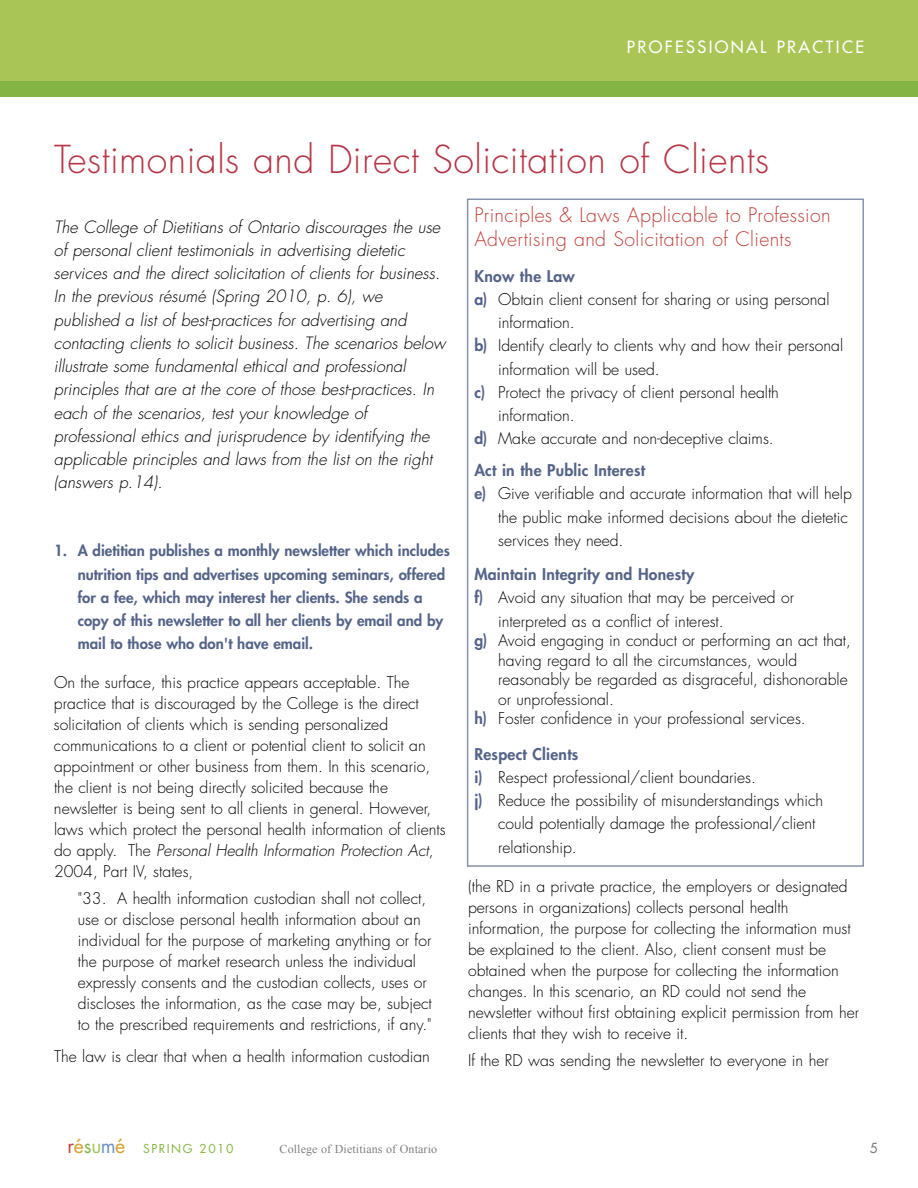
<style>
.page{position:relative;width:918px;height:1188px;background:#fff}
.page>*{position:absolute;margin:0;border:0;box-sizing:border-box;transform-origin:0 0}
.t1{font:300 37.5px "Futura";letter-spacing:.01em;color:#b63546}
.t2{font:300 19.5px/24px "Futura";letter-spacing:.02em;color:#c0413b}
.t3{font:italic 300 16.5px/23.2px "Futura";color:#000}
.t4{font:16.5px "Futura";letter-spacing:.145em;color:#fff}
.t5{font:300 15.75px/21px "Futura";color:#000}
.t6{font:800 15.75px "Futura";letter-spacing:.015em;color:#546489}
.t7{font:800 15px/23.2px "Futura";color:#546489}
.t8{font:13.5px "Futura";color:#808080}
.t9{font:12px "Times New Roman";letter-spacing:.01em;color:#808080}
.t10{font:12px "Futura";letter-spacing:.125em;color:#84b443}
.s1{font-style:italic}
.s2{font-weight:800;color:#546489}
.s3{font-size:19.5px;color:#c0413b}
.s4{font-size:19.5px;color:#d9a12e}
.s5{font-size:19.5px;color:#8ab74c}
.s6{font-size:19.5px;color:#a8c556}
.s7{font-size:19.5px;color:#6e90c3}
</style>
<div class="page">
<div style="left:0;top:0;width:918px;height:93px;background:#a8c556"></div>
<div style="left:0;top:82px;width:918px;height:15px;background:#84b443"></div>
<div style="left:467px;top:199px;width:397px;height:668px;border:2px solid #8793ad"></div>
<p class="t4" style="left:627px;top:38px;width:239px">PROFESSIONAL PRACTICE</p>
<h1 class="t1" style="left:54px;top:142px;width:717px">Testimonials and Direct Solicitation of Clients</h1>
<p class="t3" style="left:54px;top:216px;width:393px">The College of Dietitians of Ontario discourages the use of personal client testimonials in advertising dietetic services and the direct solicitation of clients for business.<br>In the previous résumé (Spring 2010, p. 6), we published a list of best-practices for advertising and contacting clients to solicit business. The scenarios below illustrate some fundamental ethical and professional principles that are at the core of those best-practices. In each of the scenarios, test your knowledge of professional ethics and jurisprudence by identifying the applicable principles and laws from the list on the right (answers p.14).</p>
<p class="t7" style="left:78px;top:540px;width:374px;text-indent:-24px">1. A dietitian publishes a monthly newsletter which includes nutrition tips and advertises upcoming seminars, offered for a fee, which may interest her clients. She sends a copy of this newsletter to all her clients by email and by mail to those who don't have email.</p>
<p class="t5" style="left:54px;top:673px;width:393px">On the surface, this practice appears acceptable. The practice that is discouraged by the College is the direct solicitation of clients which is sending personalized communications to a client or potential client to solicit an appointment or other business from them. In this scenario, the client is not being directly solicited because the newsletter is being sent to all clients in general. However, laws which protect the personal health information of clients do apply. The <span class="s1">Personal Health Information Protection Act</span>, 2004, Part IV, states,</p>
<p class="t5" style="left:78px;top:889px;width:356px">"33. A health information custodian shall not collect, use or disclose personal health information about an individual for the purpose of marketing anything or for the purpose of market research unless the individual expressly consents and the custodian collects, uses or discloses the information, as the case may be, subject to the prescribed requirements and restrictions, if any."</p>
<p class="t5" style="left:54px;top:1047px;width:377px">The law is clear that when a health information custodian</p>
<p class="t2" style="left:474px;top:205px;width:358px">Principles &amp; Laws Applicable to Profession<br>Advertising and Solicitation of Clients</p>
<p class="t6" style="left:474px;top:268px;width:102px">Know the Law</p>
<p class="t5" style="left:474px;top:290px;width:357px"><span class="s2">a)</span> Obtain client consent for sharing or using personal</p>
<p class="t5" style="left:498px;top:313px;width:78px">information.</p>
<p class="t5" style="left:474px;top:336px;width:370px"><span class="s2">b)</span> Identify clearly to clients why and how their personal</p>
<p class="t5" style="left:498px;top:360px;width:163px">information will be used.</p>
<p class="t5" style="left:474px;top:383px;width:306px"><span class="s2">c)</span> Protect the privacy of client personal health</p>
<p class="t5" style="left:498px;top:406px;width:78px">information.</p>
<p class="t5" style="left:474px;top:429px;width:301px"><span class="s2">d)</span> Make accurate and non-deceptive claims.</p>
<p class="t6" style="left:474px;top:463px;width:172px">Act in the Public Interest</p>
<p class="t5" style="left:474px;top:485px;width:379px"><span class="s2">e)</span> Give verifiable and accurate information that will help</p>
<p class="t5" style="left:498px;top:508px;width:351px">the public make informed decisions about the dietetic</p>
<p class="t5" style="left:498px;top:531px;width:127px">services they need.</p>
<p class="t6" style="left:474px;top:567px;width:221px">Maintain Integrity and Honesty</p>
<p class="t5" style="left:474px;top:588px;width:321px"><span class="s2">f)</span> Avoid any situation that may be perceived or</p>
<p class="t5" style="left:498px;top:612px;width:227px">interpreted as a conflict of interest.</p>
<p class="t5" style="left:474px;top:631px;width:378px"><span class="s2">g)</span> Avoid engaging in conduct or performing an act that,</p>
<p class="t5" style="left:498px;top:651px;width:301px">having regard to all the circumstances, would</p>
<p class="t5" style="left:498px;top:670px;width:351px">reasonably be regarded as disgraceful, dishonorable</p>
<p class="t5" style="left:498px;top:690px;width:117px">or unprofessional.</p>
<p class="t5" style="left:474px;top:709px;width:333px"><span class="s2">h)</span> Foster confidence in your professional services.</p>
<p class="t6" style="left:474px;top:746px;width:106px">Respect Clients</p>
<p class="t5" style="left:474px;top:768px;width:283px"><span class="s2">i)</span> Respect professional/client boundaries.</p>
<p class="t5" style="left:474px;top:791px;width:350px"><span class="s2">j)</span> Reduce the possibility of misunderstandings which</p>
<p class="t5" style="left:498px;top:814px;width:319px">could potentially damage the professional/client</p>
<p class="t5" style="left:498px;top:838px;width:80px">relationship.</p>
<p class="t5" style="left:468px;top:877px;width:393px">(the RD in a private practice, the employers or designated persons in organizations) collects personal health information, the purpose for collecting the information must be explained to the client. Also, client consent must be obtained when the purpose for collecting the information changes. In this scenario, an RD could not send the newsletter without first obtaining explicit permission from her clients that they wish to receive it.</p>
<p class="t5" style="left:468px;top:1051px;width:362px">If the RD was sending the newsletter to everyone in her</p>
<p class="t10" style="left:68px;top:1143px;width:168px"><span class="s3">r</span><span class="s4">é</span><span class="s5">s</span><span class="s6">u</span><span class="s7">m</span><span class="s4">é</span> SPRING 2010</p>
<p class="t9" style="left:280px;top:1142px;width:159px">College of Dietitians of Ontario</p>
<p class="t8" style="left:870px;top:1141px;width:9px">5</p>
</div>
